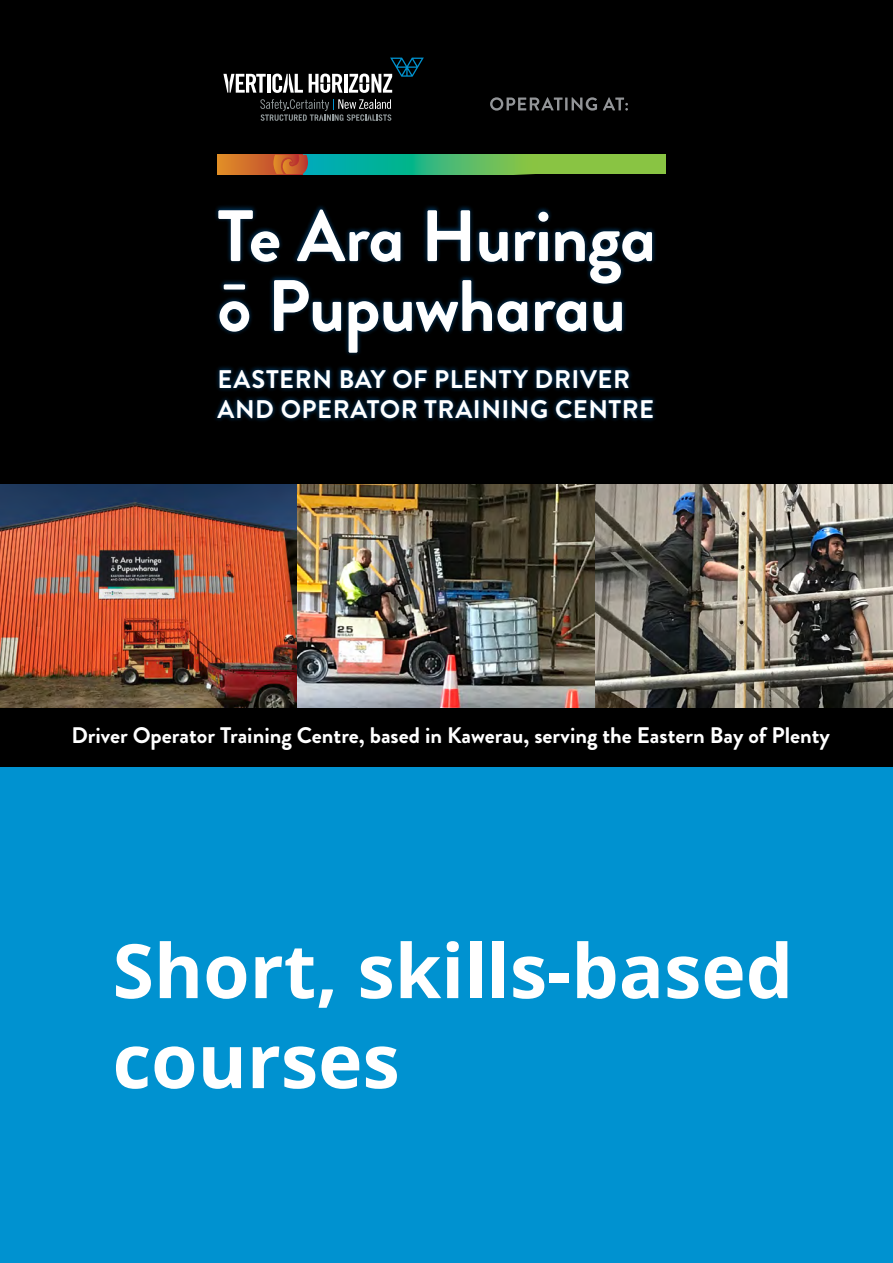
<style>
.page{position:relative;width:893px;height:1263px;background:#fff}
.page>*{position:absolute;margin:0;border:0;box-sizing:border-box;transform-origin:0 0}
.t1{font:700 75px "Open Sans";color:#fff}
.t2{font:700 72.6px/69.9px "Brandon Grotesque";letter-spacing:-.015em;color:#fff}
.t3{font:700 25.5px/30.6px "Brandon Grotesque";letter-spacing:.02em;color:#fff}
.t4{font:700 22.5px "Brandon Grotesque";color:#fff}
</style>
<div class="page">
<div style="left:0;top:765px;width:893px;height:498px;background:#0092d0"></div>
<div style="left:0;top:0;width:893px;height:766px;background:#000"></div>
<div style="left:217px;top:155px;width:448px;height:19px;background:#89c443"></div>
<svg style="left:308px;top:155px;width:207px;height:19px;background:#28b587"></svg>
<svg style="left:217px;top:155px;width:56px;height:19px"></svg>
<svg style="left:273px;top:155px;width:35px;height:19px"></svg>
<div style="left:213px;top:204px;width:445px;height:219px;background:#0066b3;opacity:.5"></div>
<svg style="left:490px;top:97px;width:138px;height:14px"></svg>
<img style="left:0;top:484px;width:893px;height:224px">
<hr style="left:267px;top:74px;width:3px;height:19px;background:#fff">
<hr style="left:344px;top:74px;width:3px;height:19px;background:#fff">
<svg style="left:309px;top:74px;width:34px;height:19px"></svg>
<svg style="left:349px;top:58px;width:75px;height:35px"></svg>
<svg style="left:272px;top:74px;width:31px;height:19px"></svg>
<svg style="left:223px;top:74px;width:43px;height:19px"></svg>
<svg style="left:260px;top:99px;width:131px;height:22px"></svg>
<p class="t2" style="left:217px;top:202px;width:440px">Te Ara Huringa ō Pupuwharau</p>
<p class="t3" style="left:218px;top:364px;width:438px">EASTERN BAY OF PLENTY DRIVER<br>AND OPERATOR TRAINING CENTRE</p>
<p class="t4" style="left:72px;top:719px;width:760px">Driver Operator Training Centre, based in Kawerau, serving the Eastern Bay of Plenty</p>
<p class="t1" style="left:113px;top:918px;width:682px">Short, skills-based</p>
<p class="t1" style="left:113px;top:1008px;width:289px">courses</p>
</div>
